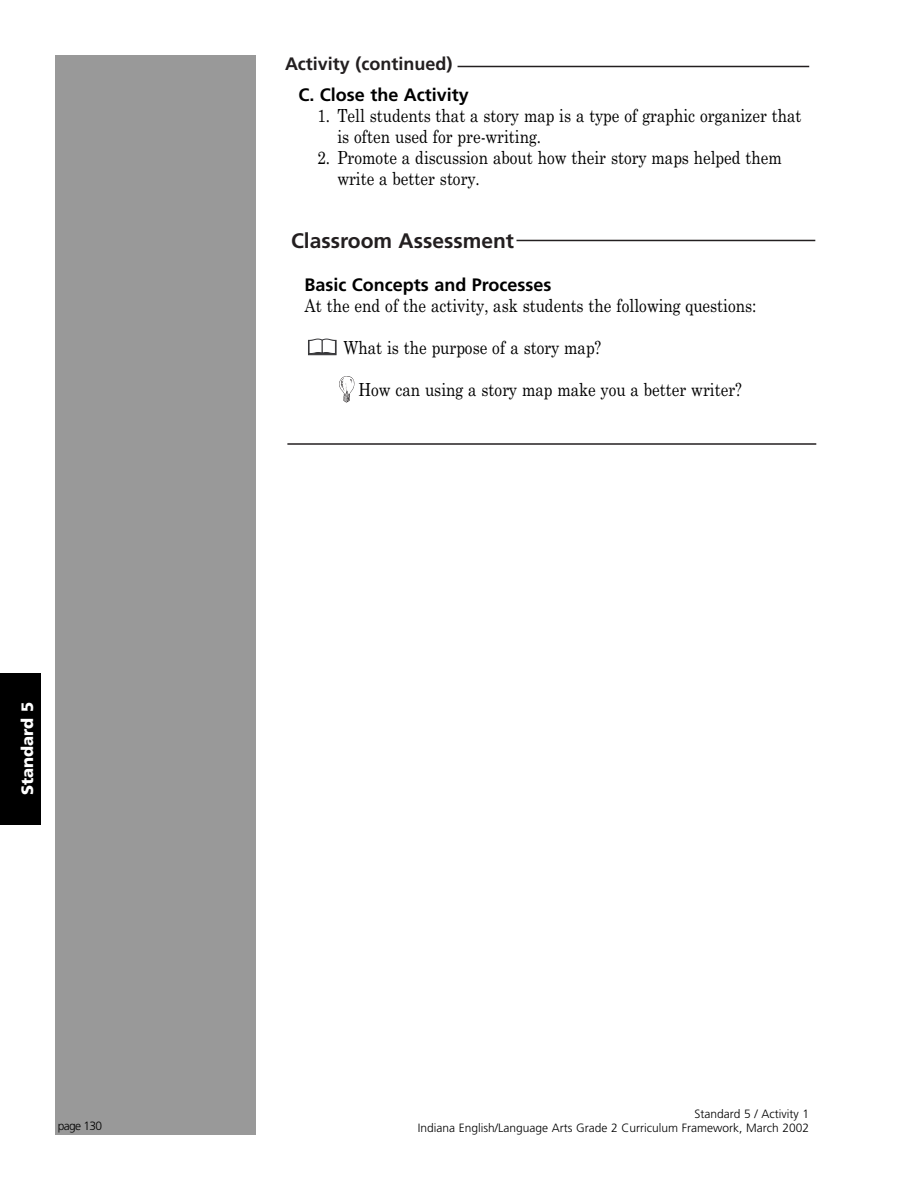
<style>
.page{position:relative;width:918px;height:1188px;background:#fff}
.page>*{position:absolute;margin:0;border:0;box-sizing:border-box;transform-origin:0 0}
.t1{font:700 21px "Frutiger";color:#231f20}
.t2{font:18px/21px "Century Cond";color:#000}
.t3{font:700 18px "Frutiger";color:#000}
.t4{font:700 18px "Frutiger";color:#231f20}
.t5{font:900 16.5px "Frutiger";color:#fff}
.t6{font:300 12px/14.4px "Frutiger";color:#000;text-align:right}
</style>
<div class="page">
<hr style="left:458px;top:66px;width:351px;height:1px;background:#231f20">
<hr style="left:516px;top:240px;width:299px;height:1px;background:#231f20">
<hr style="left:287px;top:443px;width:529px;height:2px;background:#231f20">
<div style="left:56px;top:55px;width:200px;height:1080px;background:#999"></div>
<div style="left:308px;top:340px;width:28px;height:15px;background:#414143;border:1px solid #363639"></div>
<svg style="left:309px;top:339px;width:27px;height:15px"></svg>
<svg style="left:339px;top:376px;width:15px;height:27px"></svg>
<div style="left:0;top:673px;width:41px;height:152px;background:#000"></div>
<p class="t5" style="left:21px;top:795px;width:95px;rotate:-90deg">Standard 5</p>
<p class="t6" style="left:58px;top:1119px;width:46px">page 130</p>
<p class="t4" style="left:285px;top:56px;width:169px">Activity (continued)</p>
<p class="t3" style="left:298px;top:88px;width:172px">C. Close the Activity</p>
<p class="t2" style="left:337px;top:107px;width:466px;text-indent:-20px">1. Tell students that a story map is a type of graphic organizer that is often used for pre-writing.</p>
<p class="t2" style="left:337px;top:149px;width:446px;text-indent:-20px">2. Promote a discussion about how their story maps helped them write a better story.</p>
<p class="t1" style="left:291px;top:232px;width:224px">Classroom Assessment</p>
<p class="t3" style="left:304px;top:278px;width:249px">Basic Concepts and Processes</p>
<p class="t2" style="left:304px;top:297px;width:453px">At the end of the activity, ask students the following questions:</p>
<p class="t2" style="left:343px;top:339px;width:260px">What is the purpose of a story map?</p>
<p class="t2" style="left:358px;top:381px;width:385px">How can using a story map make you a better writer?</p>
<p class="t6" style="left:418px;top:1107px;width:393px">Standard 5 / Activity 1<br>Indiana English/Language Arts Grade 2 Curriculum Framework, March 2002</p>
</div>
